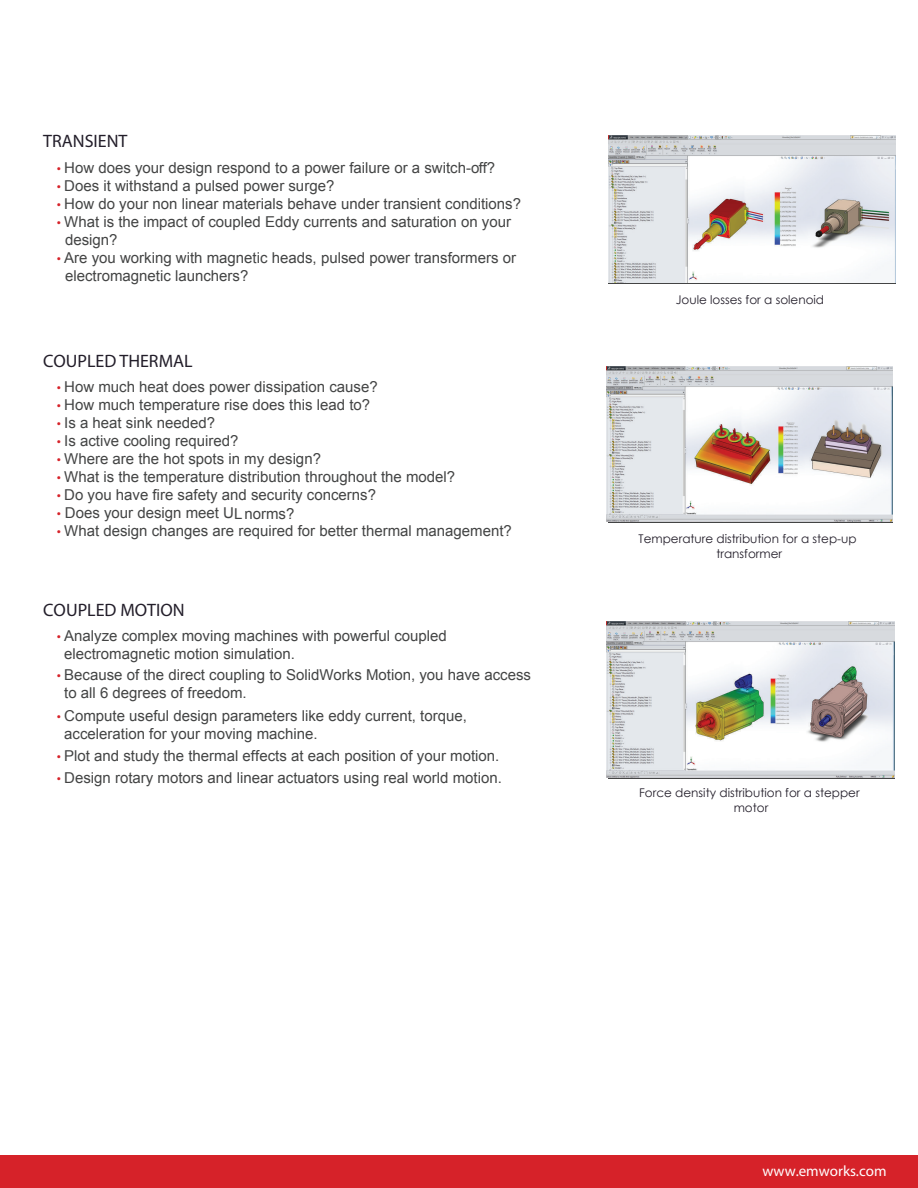
<style>
.page{position:relative;width:918px;height:1188px;background:#fff}
.page>*{position:absolute;margin:0;border:0;box-sizing:border-box;transform-origin:0 0}
.t1{font:18px "Myriad Pro";color:#231e2a}
.t2{font:15px/18px "Arial";color:#434444}
.t3{font:15px "Myriad Pro";color:#fff}
.t4{font:12px/14.4px "Century Gothic";color:#231e2a;text-align:center}
.s1{font-size:12px;color:#d62229}
</style>
<div class="page">
<img style="left:608px;top:136px;width:287px;height:146px">
<img style="left:606px;top:366px;width:287px;height:156px">
<img style="left:607px;top:622px;width:288px;height:156px">
<div style="left:0;top:1156px;width:918px;height:32px;background:#d62229"></div>
<p class="t1" style="left:43px;top:130px;width:86px">TRANSIENT</p>
<p class="t2" style="left:57px;top:159px;width:440px"><span class="s1">•</span> How does your design respond to a power failure or a switch-off?</p>
<p class="t2" style="left:57px;top:177px;width:279px"><span class="s1">•</span> Does it withstand a pulsed power surge?</p>
<p class="t2" style="left:57px;top:195px;width:466px"><span class="s1">•</span> How do your non linear materials behave under transient conditions?</p>
<p class="t2" style="left:65px;top:213px;width:448px;text-indent:-8px"><span class="s1">•</span> What is the impact of coupled Eddy currents and saturation on your design?</p>
<p class="t2" style="left:65px;top:249px;width:453px;text-indent:-8px"><span class="s1">•</span> Are you working with magnetic heads, pulsed power transformers or electromagnetic launchers?</p>
<p class="t1" style="left:43px;top:350px;width:151px">COUPLED THERMAL</p>
<p class="t2" style="left:57px;top:378px;width:323px"><span class="s1">•</span> How much heat does power dissipation cause?</p>
<p class="t2" style="left:57px;top:396px;width:315px"><span class="s1">•</span> How much temperature rise does this lead to?</p>
<p class="t2" style="left:57px;top:414px;width:160px"><span class="s1">•</span> Is a heat sink needed?</p>
<p class="t2" style="left:57px;top:432px;width:183px"><span class="s1">•</span> Is active cooling required?</p>
<p class="t2" style="left:57px;top:450px;width:266px"><span class="s1">•</span> Where are the hot spots in my design?</p>
<p class="t2" style="left:57px;top:468px;width:400px"><span class="s1">•</span> What is the temperature distribution throughout the model?</p>
<p class="t2" style="left:57px;top:486px;width:321px"><span class="s1">•</span> Do you have fire safety and security concerns?</p>
<p class="t2" style="left:57px;top:504px;width:239px"><span class="s1">•</span> Does your design meet UL norms?</p>
<p class="t2" style="left:57px;top:522px;width:457px"><span class="s1">•</span> What design changes are required for better thermal management?</p>
<p class="t1" style="left:43px;top:599px;width:143px">COUPLED MOTION</p>
<p class="t2" style="left:64px;top:627px;width:384px;text-indent:-8px"><span class="s1">•</span> Analyze complex moving machines with powerful coupled electromagnetic motion simulation.</p>
<p class="t2" style="left:64px;top:666px;width:468px;text-indent:-8px"><span class="s1">•</span> Because of the direct coupling to SolidWorks Motion, you have access to all 6 degrees of freedom.</p>
<p class="t2" style="left:64px;top:707px;width:404px;text-indent:-8px"><span class="s1">•</span> Compute useful design parameters like eddy current, torque, acceleration for your moving machine.</p>
<p class="t2" style="left:57px;top:747px;width:444px"><span class="s1">•</span> Plot and study the thermal effects at each position of your motion.</p>
<p class="t2" style="left:57px;top:769px;width:447px"><span class="s1">•</span> Design rotary motors and linear actuators using real world motion.</p>
<p class="t4" style="left:676px;top:293px;width:150px">Joule losses for a solenoid</p>
<p class="t4" style="left:639px;top:531px;width:220px">Temperature distribution for a step-up transformer</p>
<p class="t4" style="left:639px;top:786px;width:222px">Force density distribution for a stepper motor</p>
<p class="t3" style="left:763px;top:1161px;width:125px">www.emworks.com</p>
</div>
